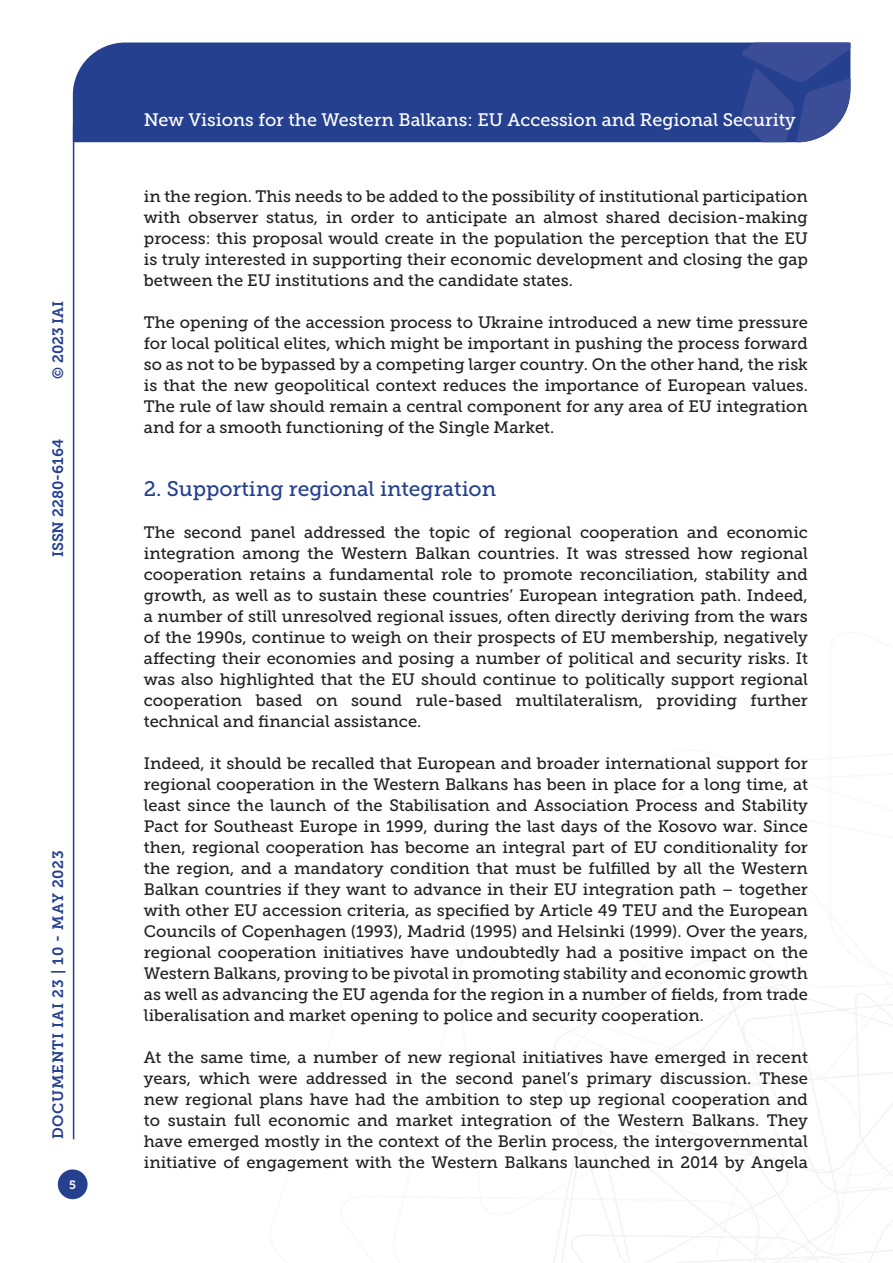
<style>
.page{position:relative;width:893px;height:1263px;background:#fff}
.page>*{position:absolute;margin:0;border:0;box-sizing:border-box;transform-origin:0 0}
.Titolo_paragrafo{font:21px "Museo Slab 500";color:#25408f}
.t1{font:18px "Museo Slab 500";color:#fff}
.Testo{font:16.5px/21px "Museo Slab 500";color:#231f20;text-align:justify}
.t2{font:15px "Museo Slab 700";letter-spacing:.05em;color:#25408f}
.t3{font:15px "Museo Slab 700";color:#25408f}
.t4{font:12px "Museo Slab 700";color:#fff}
</style>
<div class="page">
<svg style="left:553px;top:960px;width:340px;height:303px"></svg>
<div style="left:73px;top:43px;width:668px;height:99px;background:#25408f"></div>
<svg style="left:741px;top:43px;width:109px;height:99px;background:#3f529a"></svg>
<div style="left:58px;top:1169px;width:30px;height:30px;background:#25408f;border-radius:50%"></div>
<hr style="left:73px;top:126px;width:1px;height:1013px;background:#25408f">
<p class="t2" style="left:50px;top:379px;width:80px;rotate:-90deg">© 2023 IAI</p>
<p class="t3" style="left:50px;top:557px;width:120px;rotate:-90deg">ISSN 2280-6164</p>
<p class="t2" style="left:50px;top:1139px;width:291px;rotate:-90deg">DOCUMENTI IAI 23 | 10 - MAY 2023</p>
<p class="t4" style="left:69px;top:1178px;width:8px">5</p>
<p class="t1" style="left:144px;top:110px;width:653px">New Visions for the Western Balkans: EU Accession and Regional Security</p>
<p class="Testo" style="left:144px;top:186px;width:666px">in the region. This needs to be added to the possibility of institutional participation with observer status, in order to anticipate an almost shared decision-making process: this proposal would create in the population the perception that the EU is truly interested in supporting their economic development and closing the gap between the EU institutions and the candidate states.</p>
<p class="Testo" style="left:144px;top:312px;width:666px">The opening of the accession process to Ukraine introduced a new time pressure for local political elites, which might be important in pushing the process forward so as not to be bypassed by a competing larger country. On the other hand, the risk is that the new geopolitical context reduces the importance of European values.<br>The rule of law should remain a central component for any area of EU integration and for a smooth functioning of the Single Market.</p>
<p class="Titolo_paragrafo" style="left:144px;top:477px;width:354px">2. Supporting regional integration</p>
<p class="Testo" style="left:144px;top:522px;width:666px">The second panel addressed the topic of regional cooperation and economic integration among the Western Balkan countries. It was stressed how regional cooperation retains a fundamental role to promote reconciliation, stability and growth, as well as to sustain these countries’ European integration path. Indeed, a number of still unresolved regional issues, often directly deriving from the wars of the 1990s, continue to weigh on their prospects of EU membership, negatively affecting their economies and posing a number of political and security risks. It was also highlighted that the EU should continue to politically support regional cooperation based on sound rule-based multilateralism, providing further technical and financial assistance.</p>
<p class="Testo" style="left:144px;top:753px;width:666px">Indeed, it should be recalled that European and broader international support for regional cooperation in the Western Balkans has been in place for a long time, at least since the launch of the Stabilisation and Association Process and Stability Pact for Southeast Europe in 1999, during the last days of the Kosovo war. Since then, regional cooperation has become an integral part of EU conditionality for the region, and a mandatory condition that must be fulfilled by all the Western Balkan countries if they want to advance in their EU integration path – together with other EU accession criteria, as specified by Article 49 TEU and the European Councils of Copenhagen (1993), Madrid (1995) and Helsinki (1999). Over the years, regional cooperation initiatives have undoubtedly had a positive impact on the Western Balkans, proving to be pivotal in promoting stability and economic growth as well as advancing the EU agenda for the region in a number of fields, from trade liberalisation and market opening to police and security cooperation.</p>
<p class="Testo" style="left:144px;top:1047px;width:666px">At the same time, a number of new regional initiatives have emerged in recent years, which were addressed in the second panel’s primary discussion. These new regional plans have had the ambition to step up regional cooperation and to sustain full economic and market integration of the Western Balkans. They have emerged mostly in the context of the Berlin process, the intergovernmental initiative of engagement with the Western Balkans launched in 2014 by Angela</p>
</div>
